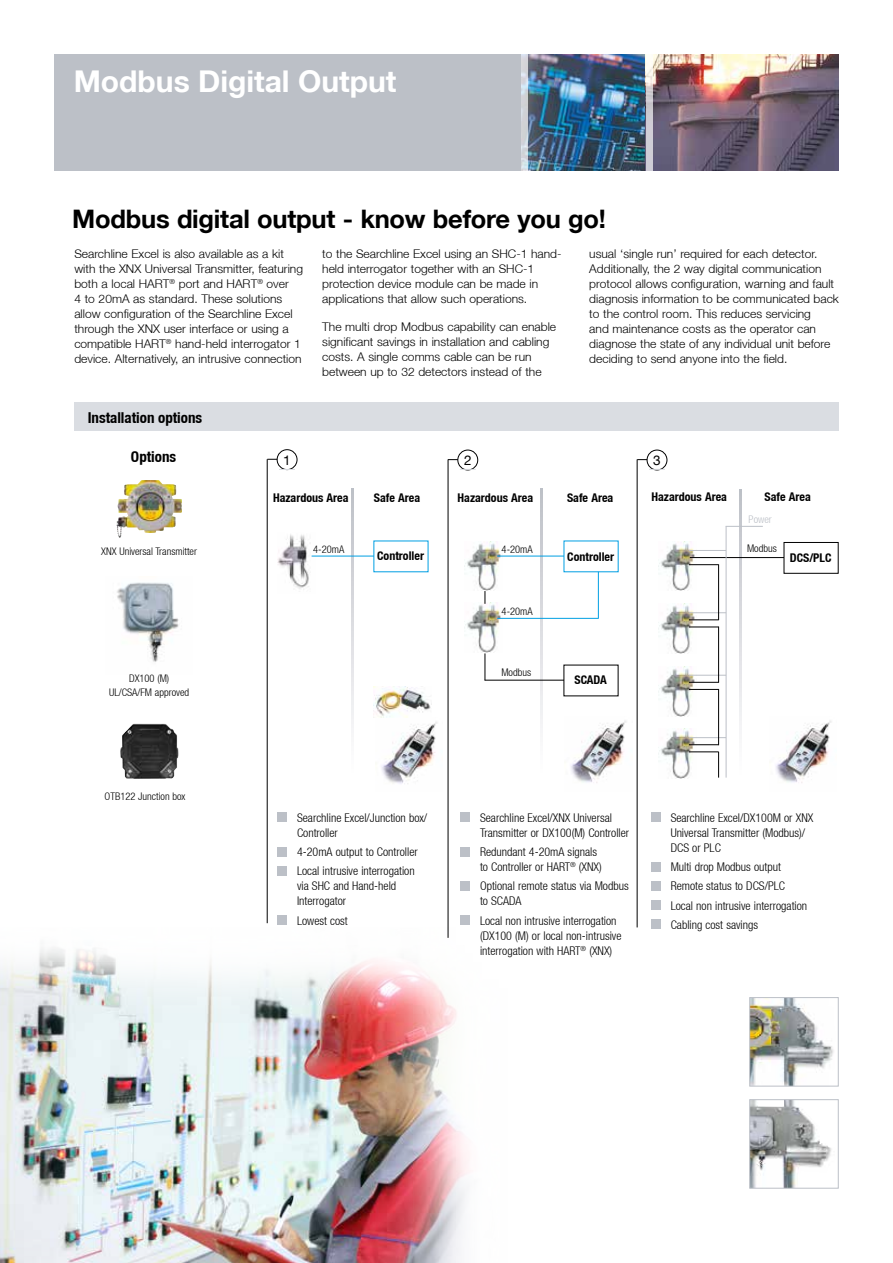
<style>
.page{position:relative;width:893px;height:1263px;background:#fff}
.page>*{position:absolute;margin:0;border:0;box-sizing:border-box;transform-origin:0 0}
.t1{font:700 30px "Helvetica Neue LT";color:#fff}
.t2{font:700 25.5px "Helvetica Neue LT";letter-spacing:-.01em;color:#000}
.t3{font:700 condensed 15px "Helvetica Neue LT";color:#000}
.t4{font:13.5px "Helvetica Neue LT";color:#000}
.t5{font:300 12px/15px "Helvetica Neue LT";color:#000}
.t6{font:300 condensed 12px/15px "Helvetica Neue LT";color:#000}
.t7{font:700 condensed 12px "Helvetica Neue LT";color:#000}
.t8{font:300 condensed 10.5px/13.5px "Helvetica Neue LT";color:#000;text-align:center}
.t9{font:300 condensed 10.5px "Helvetica Neue LT";color:#bcc0c7}
</style>
<div class="page">
<img style="left:0;top:884px;width:470px;height:379px">
<div style="left:54px;top:54px;width:785px;height:116px;background:#bcc0c7"></div>
<img style="left:528px;top:54px;width:311px;height:116px">
<hr style="left:267px;top:459px;width:1px;height:464px;background:#000">
<hr style="left:448px;top:459px;width:1px;height:479px;background:#000">
<hr style="left:637px;top:459px;width:1px;height:468px;background:#000">
<div style="left:277px;top:449px;width:20px;height:21px;border:1px solid #000;border-radius:50%"></div>
<div style="left:458px;top:450px;width:20px;height:20px;border:1px solid #000;border-radius:50%"></div>
<div style="left:647px;top:450px;width:20px;height:20px;border:1px solid #000;border-radius:50%"></div>
<svg style="left:279px;top:469px;width:16px;height:1px"></svg>
<svg style="left:460px;top:469px;width:16px;height:1px"></svg>
<svg style="left:649px;top:469px;width:16px;height:1px"></svg>
<svg style="left:540px;top:488px;width:2px;height:240px"></svg>
<svg style="left:351px;top:488px;width:2px;height:240px"></svg>
<img style="left:381px;top:722px;width:57px;height:62px">
<img style="left:571px;top:720px;width:56px;height:63px">
<img style="left:776px;top:720px;width:56px;height:63px">
<img style="left:464px;top:541px;width:38px;height:50px">
<img style="left:658px;top:541px;width:38px;height:50px">
<img style="left:658px;top:603px;width:38px;height:50px">
<img style="left:658px;top:666px;width:38px;height:50px">
<img style="left:658px;top:729px;width:38px;height:49px">
<img style="left:464px;top:602px;width:38px;height:50px">
<hr style="left:497px;top:556px;width:74px;height:1px;background:#009fe3">
<hr style="left:497px;top:618px;width:101px;height:1px;background:#009fe3">
<hr style="left:598px;top:563px;width:1px;height:56px;background:#009fe3">
<div style="left:564px;top:541px;width:54px;height:31px;background:#fff"></div>
<img style="left:278px;top:534px;width:38px;height:56px">
<img style="left:373px;top:687px;width:59px;height:31px">
<hr style="left:312px;top:556px;width:73px;height:1px;background:#009fe3">
<div style="left:373px;top:541px;width:55px;height:31px;background:#fff"></div>
<hr style="left:485px;top:680px;width:94px;height:1px;background:#000">
<div style="left:564px;top:665px;width:54px;height:31px;background:#fff"></div>
<svg style="left:485px;top:591px;width:1px;height:13px"></svg>
<svg style="left:485px;top:653px;width:1px;height:27px"></svg>
<svg style="left:740px;top:490px;width:2px;height:240px"></svg>
<svg style="left:718px;top:752px;width:1px;height:26px"></svg>
<hr style="left:689px;top:550px;width:37px;height:1px;background:#bcc0c7">
<hr style="left:689px;top:564px;width:30px;height:1px;background:#000">
<hr style="left:690px;top:557px;width:95px;height:1px;background:#000">
<hr style="left:689px;top:612px;width:37px;height:1px;background:#bcc0c7">
<hr style="left:689px;top:627px;width:30px;height:1px;background:#000">
<hr style="left:689px;top:619px;width:30px;height:1px;background:#000">
<hr style="left:689px;top:675px;width:37px;height:1px;background:#bcc0c7">
<hr style="left:689px;top:689px;width:30px;height:1px;background:#000">
<hr style="left:689px;top:682px;width:30px;height:1px;background:#000">
<hr style="left:689px;top:737px;width:37px;height:1px;background:#bcc0c7">
<hr style="left:689px;top:751px;width:30px;height:1px;background:#000">
<hr style="left:689px;top:744px;width:30px;height:1px;background:#000">
<hr style="left:726px;top:526px;width:1px;height:252px;background:#bcc0c7">
<hr style="left:718px;top:564px;width:1px;height:56px;background:#000">
<hr style="left:718px;top:626px;width:1px;height:57px;background:#000">
<hr style="left:718px;top:689px;width:1px;height:56px;background:#000">
<hr style="left:726px;top:526px;width:37px;height:1px;background:#bcc0c7">
<div style="left:784px;top:542px;width:55px;height:32px;border:1px solid #000"></div>
<div style="left:278px;top:813px;width:9px;height:9px;background:#bcc0c7"></div>
<div style="left:278px;top:847px;width:9px;height:9px;background:#bcc0c7"></div>
<div style="left:278px;top:866px;width:9px;height:9px;background:#bcc0c7"></div>
<div style="left:278px;top:915px;width:9px;height:10px;background:#bcc0c7"></div>
<div style="left:461px;top:813px;width:9px;height:9px;background:#bcc0c7"></div>
<div style="left:461px;top:847px;width:9px;height:9px;background:#bcc0c7"></div>
<div style="left:461px;top:881px;width:9px;height:9px;background:#bcc0c7"></div>
<div style="left:461px;top:915px;width:9px;height:10px;background:#bcc0c7"></div>
<div style="left:651px;top:813px;width:10px;height:9px;background:#bcc0c7"></div>
<div style="left:651px;top:862px;width:10px;height:9px;background:#bcc0c7"></div>
<div style="left:651px;top:881px;width:10px;height:9px;background:#bcc0c7"></div>
<div style="left:651px;top:900px;width:10px;height:10px;background:#bcc0c7"></div>
<div style="left:651px;top:920px;width:10px;height:9px;background:#bcc0c7"></div>
<div style="left:74px;top:403px;width:765px;height:28px;background:#dadde2"></div>
<img style="left:117px;top:582px;width:62px;height:80px">
<img style="left:751px;top:999px;width:83px;height:85px">
<div style="left:749px;top:997px;width:90px;height:89px;border:1px solid #bcc0c7"></div>
<img style="left:751px;top:1101px;width:81px;height:85px">
<div style="left:749px;top:1099px;width:90px;height:89px;border:1px solid #bcc0c7"></div>
<svg style="left:646px;top:54px;width:6px;height:117px"></svg>
<svg style="left:521px;top:54px;width:7px;height:117px"></svg>
<img style="left:120px;top:723px;width:59px;height:56px">
<img style="left:116px;top:480px;width:25px;height:58px">
<h1 class="t1" style="left:74px;top:63px;width:324px">Modbus Digital Output</h1>
<h2 class="t2" style="left:72px;top:204px;width:535px">Modbus digital output - know before you go!</h2>
<p class="t5" style="left:74px;top:246px;width:230px">Searchline Excel is also available as a kit with the XNX Universal Transmitter, featuring both a local HART<sup>®</sup> port and HART<sup>®</sup> over<br>4 to 20mA as standard. These solutions allow configuration of the Searchline Excel through the XNX user interface or using a compatible HART<sup>®</sup> hand-held interrogator 1 device. Alternatively, an intrusive connection</p>
<p class="t5" style="left:322px;top:246px;width:241px">to the Searchline Excel using an SHC-1 hand&shy;held interrogator together with an SHC-1 protection device module can be made in applications that allow such operations.</p>
<p class="t5" style="left:322px;top:319px;width:235px">The multi drop Modbus capability can enable significant savings in installation and cabling costs. A single comms cable can be run between up to 32 detectors instead of the</p>
<p class="t5" style="left:589px;top:246px;width:251px">usual ‘single run’ required for each detector.<br>Additionally, the 2 way digital communication protocol allows configuration, warning and fault diagnosis information to be communicated back to the control room. This reduces servicing<br>and maintenance costs as the operator can diagnose the state of any individual unit before deciding to send anyone into the field.</p>
<p class="t3" style="left:88px;top:408px;width:116px">Installation options</p>
<p class="t3" style="left:131px;top:448px;width:47px">Options</p>
<p class="t8" style="left:101px;top:545px;width:97px">XNX Universal Transmitter</p>
<p class="t8" style="left:109px;top:671px;width:81px">DX100 (M)<br>UL/CSA/FM approved</p>
<p class="t8" style="left:105px;top:789px;width:82px">OTB122 Junction box</p>
<p class="t4" style="left:283px;top:452px;width:9px">1</p>
<p class="t4" style="left:464px;top:452px;width:9px">2</p>
<p class="t4" style="left:653px;top:452px;width:9px">3</p>
<p class="t7" style="left:273px;top:490px;width:77px">Hazardous Area</p>
<p class="t7" style="left:374px;top:490px;width:48px">Safe Area</p>
<p class="t7" style="left:458px;top:490px;width:77px">Hazardous Area</p>
<p class="t7" style="left:567px;top:490px;width:48px">Safe Area</p>
<p class="t7" style="left:651px;top:490px;width:77px">Hazardous Area</p>
<p class="t7" style="left:764px;top:490px;width:48px">Safe Area</p>
<p class="t8" style="left:313px;top:542px;width:33px">4-20mA</p>
<p class="t7" style="left:377px;top:548px;width:48px">Controller</p>
<p class="t8" style="left:502px;top:542px;width:33px">4-20mA</p>
<p class="t7" style="left:567px;top:549px;width:48px">Controller</p>
<p class="t9" style="left:749px;top:513px;width:25px">Power</p>
<p class="t8" style="left:747px;top:541px;width:31px">Modbus</p>
<p class="t7" style="left:790px;top:551px;width:43px">DCS/PLC</p>
<p class="t8" style="left:502px;top:604px;width:33px">4-20mA</p>
<p class="t8" style="left:501px;top:666px;width:31px">Modbus</p>
<p class="t7" style="left:574px;top:672px;width:34px">SCADA</p>
<p class="t6" style="left:297px;top:810px;width:132px">Searchline Excel/Junction box/<br>Controller</p>
<p class="t6" style="left:297px;top:842px;width:122px;line-height:19.2px">4-20mA output to Controller<br>Local intrusive interrogation</p>
<p class="t6" style="left:297px;top:878px;width:101px">via SHC and Hand-held<br>Interrogator</p>
<p class="t6" style="left:297px;top:913px;width:52px">Lowest cost</p>
<p class="t6" style="left:480px;top:810px;width:151px">Searchline Excel/XNX Universal<br>Transmitter or DX100(M) Controller</p>
<p class="t6" style="left:480px;top:844px;width:123px">Redundant 4-20mA signals to Controller or HART<sup>®</sup> (XNX)</p>
<p class="t6" style="left:480px;top:878px;width:150px">Optional remote status via Modbus to SCADA</p>
<p class="t6" style="left:480px;top:913px;width:143px">Local non intrusive interrogation (DX100 (M) or local non-intrusive interrogation with HART<sup>®</sup> (XNX)</p>
<p class="t6" style="left:671px;top:810px;width:144px">Searchline Excel/DX100M or XNX<br>Universal Transmitter (Modbus)/<br>DCS or PLC</p>
<p class="t6" style="left:671px;top:857px;width:138px;line-height:19.2px">Multi drop Modbus output<br>Remote status to DCS/PLC<br>Local non intrusive interrogation<br>Cabling cost savings</p>
</div>
